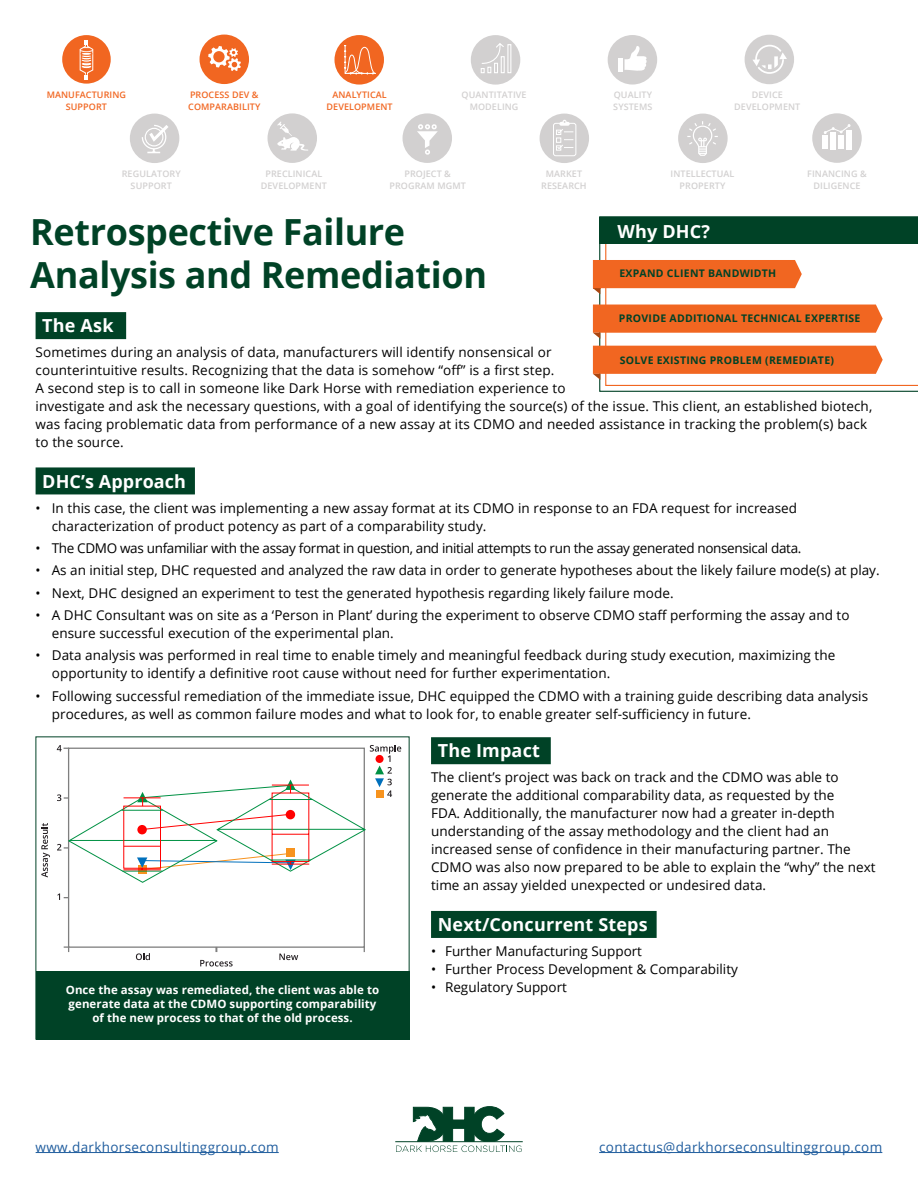
<style>
.page{position:relative;width:918px;height:1188px;background:#fff}
.page>*{position:absolute;margin:0;border:0;box-sizing:border-box;transform-origin:0 0}
.t1{font:700 36px/43.2px "Open Sans";letter-spacing:-.01em;color:#004226}
.t2{font:700 18px "Open Sans";letter-spacing:.01em;color:#fff}
.t3{font:13.5px/18px "Open Sans";letter-spacing:.005em;color:#000}
.t4{font:13.5px "Open Sans";letter-spacing:-.025em;color:#000}
.t5{font:13.5px "Open Sans";letter-spacing:.025em;color:#205d9e}
.t6{font:700 11.55px/13.8px "Open Sans";letter-spacing:.005em;color:#fff;text-align:center}
.t7{font:700 10.5px "Open Sans";letter-spacing:.025em;color:#004226}
.t8{font:600 9px/12px "Open Sans";letter-spacing:.01em;color:#d2d0d0;text-align:center}
.t9{font:600 9px/12px "Open Sans";letter-spacing:.01em;color:#f16621;text-align:center}
</style>
<div class="page">
<div style="left:36px;top:312px;width:90px;height:27px;background:#004226"></div>
<div style="left:36px;top:467px;width:159px;height:27px;background:#004226"></div>
<div style="left:431px;top:737px;width:120px;height:27px;background:#004226"></div>
<div style="left:431px;top:911px;width:226px;height:27px;background:#004226"></div>
<svg style="left:599px;top:216px;width:319px;height:176px"></svg>
<svg style="left:605px;top:244px;width:313px;height:142px"></svg>
<div style="left:599px;top:217px;width:319px;height:27px;background:#004226"></div>
<svg style="left:593px;top:346px;width:290px;height:34px"></svg>
<svg style="left:593px;top:305px;width:290px;height:34px"></svg>
<svg style="left:593px;top:260px;width:209px;height:34px"></svg>
<svg style="left:396px;top:1106px;width:126px;height:46px"></svg>
<hr style="left:395px;top:1141px;width:128px;height:1px;background:#004226">
<hr style="left:36px;top:1152px;width:243px;height:1px;background:#205d9e">
<hr style="left:599px;top:1152px;width:283px;height:1px;background:#205d9e">
<div style="left:62px;top:35px;width:49px;height:49px;background:#f16621;border-radius:50%"></div>
<svg style="left:79px;top:40px;width:14px;height:40px"></svg>
<div style="left:403px;top:113px;width:49px;height:50px;background:#d2d0d0;border-radius:50%"></div>
<div style="left:334px;top:35px;width:50px;height:50px;background:#f16621;border-radius:50%"></div>
<div style="left:745px;top:35px;width:49px;height:49px;background:#d2d0d0;border-radius:50%"></div>
<svg style="left:753px;top:44px;width:34px;height:30px"></svg>
<div style="left:268px;top:113px;width:49px;height:50px;background:#d2d0d0;border-radius:50%"></div>
<div style="left:608px;top:35px;width:49px;height:50px;background:#d2d0d0;border-radius:50%"></div>
<svg style="left:417px;top:124px;width:21px;height:31px"></svg>
<div style="left:200px;top:35px;width:49px;height:49px;background:#f16621;border-radius:50%"></div>
<svg style="left:208px;top:46px;width:33px;height:25px"></svg>
<div style="left:812px;top:113px;width:50px;height:50px;background:#d2d0d0;border-radius:50%"></div>
<div style="left:823px;top:135px;width:5px;height:14px;background:#fff"></div>
<div style="left:830px;top:132px;width:6px;height:17px;background:#fff"></div>
<div style="left:838px;top:135px;width:6px;height:14px;background:#fff"></div>
<div style="left:846px;top:130px;width:6px;height:19px;background:#fff"></div>
<div style="left:618px;top:58px;width:5px;height:13px;background:#fff"></div>
<svg style="left:625px;top:46px;width:22px;height:25px"></svg>
<svg style="left:277px;top:122px;width:31px;height:29px"></svg>
<div style="left:540px;top:114px;width:49px;height:49px;background:#d2d0d0;border-radius:50%"></div>
<div style="left:130px;top:114px;width:49px;height:49px;background:#d2d0d0;border-radius:50%"></div>
<svg style="left:344px;top:45px;width:32px;height:30px"></svg>
<div style="left:678px;top:114px;width:50px;height:49px;background:#d2d0d0;border-radius:50%"></div>
<svg style="left:687px;top:121px;width:31px;height:35px"></svg>
<div style="left:471px;top:35px;width:49px;height:50px;background:#d2d0d0;border-radius:50%"></div>
<div style="left:507px;top:44px;width:4px;height:29px;border:1px solid #fff"></div>
<svg style="left:481px;top:43px;width:24px;height:30px"></svg>
<div style="left:553px;top:123px;width:23px;height:33px;border:1px solid #fff;border-radius:2px"></div>
<svg style="left:556px;top:120px;width:17px;height:31px"></svg>
<svg style="left:142px;top:125px;width:26px;height:28px"></svg>
<svg style="left:824px;top:124px;width:27px;height:10px"></svg>
<div style="left:36px;top:971px;width:373px;height:68px;background:#004226"></div>
<svg style="left:41px;top:823px;width:9px;height:54px"></svg>
<svg style="left:64px;top:946px;width:5px;height:6px"></svg>
<svg style="left:136px;top:953px;width:14px;height:7px"></svg>
<svg style="left:279px;top:954px;width:19px;height:6px"></svg>
<svg style="left:200px;top:960px;width:33px;height:6px"></svg>
<svg style="left:57px;top:893px;width:12px;height:7px"></svg>
<svg style="left:57px;top:745px;width:344px;height:138px"></svg>
<hr style="left:122px;top:810px;width:41px;height:1px;background:#009144">
<p class="t9" style="left:47px;top:90px;width:81px">MANUFACTURING<br>SUPPORT</p>
<p class="t8" style="left:462px;top:90px;width:67px">QUANTITATIVE<br>MODELING</p>
<p class="t8" style="left:734px;top:90px;width:68px">DEVICE<br>DEVELOPMENT</p>
<p class="t9" style="left:188px;top:90px;width:74px;text-align:left">PROCESS DEV &amp;<br>COMPARABILITY</p>
<p class="t9" style="left:327px;top:90px;width:68px">ANALYTICAL<br>DEVELOPMENT</p>
<p class="t8" style="left:613px;top:90px;width:41px;text-align:left">QUALITY<br>SYSTEMS</p>
<p class="t8" style="left:122px;top:168px;width:60px">REGULATORY<br>SUPPORT</p>
<p class="t8" style="left:261px;top:168px;width:68px">PRECLINICAL<br>DEVELOPMENT</p>
<p class="t8" style="left:389px;top:168px;width:78px">PROJECT &amp;<br>PROGRAM MGMT</p>
<p class="t8" style="left:541px;top:168px;width:47px">MARKET<br>RESEARCH</p>
<p class="t8" style="left:671px;top:168px;width:65px">INTELLECTUAL<br>PROPERTY</p>
<p class="t8" style="left:807px;top:168px;width:61px">FINANCING &amp;<br>DILIGENCE</p>
<h1 class="t1" style="left:30px;top:214px;width:458px">Retrospective Failure<br>Analysis and Remediation</h1>
<h2 class="t2" style="left:617px;top:224px;width:94px">Why DHC?</h2>
<p class="t7" style="left:619px;top:269px;width:158px">EXPAND CLIENT BANDWIDTH</p>
<p class="t7" style="left:619px;top:314px;width:243px">PROVIDE ADDITIONAL TECHNICAL EXPERTISE</p>
<p class="t7" style="left:620px;top:356px;width:216px">SOLVE EXISTING PROBLEM (REMEDIATE)</p>
<h2 class="t2" style="left:42px;top:319px;width:73px">The Ask</h2>
<p class="t3" style="left:36px;top:345px;width:838px">Sometimes during an analysis of data, manufacturers will identify nonsensical or<br>counterintuitive results. Recognizing that the data is somehow “off” is a first step.<br>A second step is to call in someone like Dark Horse with remediation experience to<br>investigate and ask the necessary questions, with a goal of identifying the source(s) of the issue. This client, an established biotech, was facing problematic data from performance of a new assay at its CDMO and needed assistance in tracking the problem(s) back to the source.</p>
<h2 class="t2" style="left:42px;top:474px;width:145px">DHC’s Approach</h2>
<p class="t3" style="left:52px;top:498px;width:747px;text-indent:-16px">• In this case, the client was implementing a new assay format at its CDMO in response to an FDA request for increased characterization of product potency as part of a comparability study.</p>
<p class="t4" style="left:36px;top:539px;width:767px">• The CDMO was unfamiliar with the assay format in question, and initial attempts to run the assay generated nonsensical data.</p>
<p class="t3" style="left:36px;top:561px;width:846px">• As an initial step, DHC requested and analyzed the raw data in order to generate hypotheses about the likely failure mode(s) at play.</p>
<p class="t3" style="left:36px;top:583px;width:640px">• Next, DHC designed an experiment to test the generated hypothesis regarding likely failure mode.</p>
<p class="t3" style="left:52px;top:606px;width:799px;text-indent:-16px">• A DHC Consultant was on site as a ‘Person in Plant’ during the experiment to observe CDMO staff performing the assay and to ensure successful execution of the experimental plan.</p>
<p class="t3" style="left:52px;top:646px;width:785px;text-indent:-16px">• Data analysis was performed in real time to enable timely and meaningful feedback during study execution, maximizing the opportunity to identify a definitive root cause without need for further experimentation.</p>
<p class="t3" style="left:52px;top:686px;width:818px;text-indent:-16px">• Following successful remediation of the immediate issue, DHC equipped the CDMO with a training guide describing data analysis procedures, as well as common failure modes and what to look for, to enable greater self-sufficiency in future.</p>
<h2 class="t2" style="left:438px;top:744px;width:104px">The Impact</h2>
<p class="t3" style="left:431px;top:768px;width:446px">The client’s project was back on track and the CDMO was able to generate the additional comparability data, as requested by the<br>FDA. Additionally, the manufacturer now had a greater in-depth understanding of the assay methodology and the client had an increased sense of confidence in their manufacturing partner. The CDMO was also now prepared to be able to explain the “why” the next time an assay yielded unexpected or undesired data.</p>
<h2 class="t2" style="left:438px;top:917px;width:212px">Next/Concurrent Steps</h2>
<p class="t3" style="left:431px;top:942px;width:213px">• Further Manufacturing Support</p>
<p class="t3" style="left:431px;top:960px;width:308px">• Further Process Development &amp; Comparability</p>
<p class="t3" style="left:431px;top:978px;width:137px">• Regulatory Support</p>
<p class="t6" style="left:66px;top:984px;width:315px">Once the assay was remediated, the client was able to generate data at the CDMO supporting comparability of the new process to that of the old process.</p>
<p class="t5" style="left:36px;top:1137px;width:245px">www.darkhorseconsultinggroup.com</p>
<p class="t5" style="left:599px;top:1137px;width:285px">contactus@darkhorseconsultinggroup.com</p>
</div>
